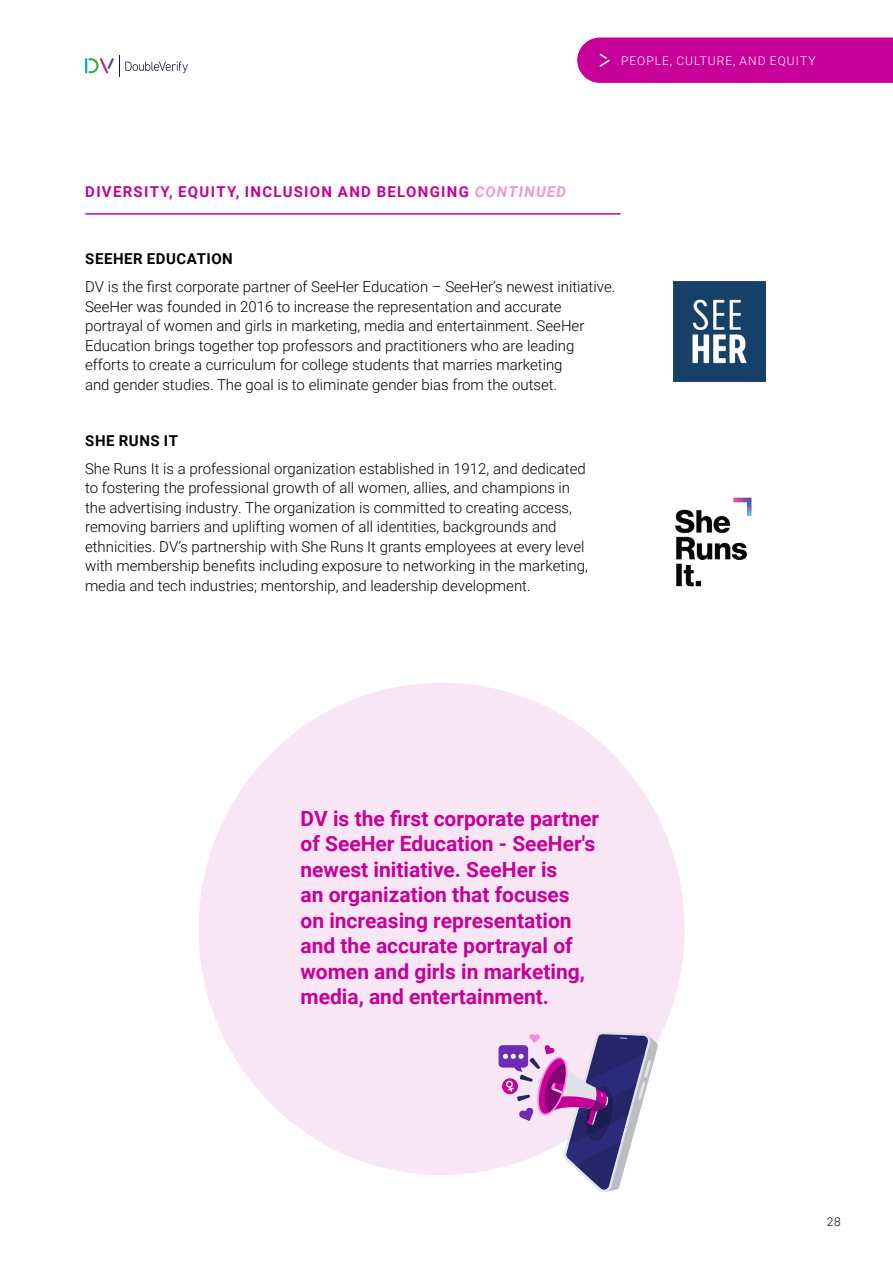
<style>
.page{position:relative;width:893px;height:1263px;background:#fff}
.page>*{position:absolute;margin:0;border:0;box-sizing:border-box;transform-origin:0 0}
.t1{font:700 21px/25.5px "Roboto";color:#c70099}
.t2{font:300 15px/19.5px "Roboto";color:#000}
.t3{font:700 15px "Roboto";letter-spacing:.085em;color:#c70099}
.t4{font:700 15px "Roboto";letter-spacing:.035em;color:#000}
.t5{font:300 12px "Roboto";letter-spacing:.085em;color:#fff}
.t6{font:300 12px "Roboto";color:#000}
.s1{font-style:italic;color:#e999d6}
</style>
<div class="page">
<svg style="left:85px;top:55px;width:103px;height:22px"></svg>
<div style="left:577px;top:38px;width:316px;height:45px;background:#c70099"></div>
<hr style="left:86px;top:213px;width:534px;height:2px;background:#c70099">
<img style="left:675px;top:497px;width:77px;height:90px">
<div style="left:199px;top:683px;width:486px;height:492px;background:#f9e6f5;border-radius:50%"></div>
<img style="left:674px;top:281px;width:92px;height:101px">
<svg style="left:499px;top:1032px;width:159px;height:160px"></svg>
<p class="t5" style="left:621px;top:52px;width:196px">PEOPLE, CULTURE, AND EQUITY</p>
<p class="t3" style="left:85px;top:181px;width:482px">DIVERSITY, EQUITY, INCLUSION AND BELONGING <span class="s1">CONTINUED</span></p>
<p class="t4" style="left:85px;top:248px;width:149px">SEEHER EDUCATION</p>
<p class="t2" style="left:85px;top:277px;width:532px">DV is the first corporate partner of SeeHer Education – SeeHer’s newest initiative.<br>SeeHer was founded in 2016 to increase the representation and accurate portrayal of women and girls in marketing, media and entertainment. SeeHer Education brings together top professors and practitioners who are leading efforts to create a curriculum for college students that marries marketing<br>and gender studies. The goal is to eliminate gender bias from the outset.</p>
<p class="t4" style="left:85px;top:430px;width:94px">SHE RUNS IT</p>
<p class="t2" style="left:85px;top:458px;width:504px">She Runs It is a professional organization established in 1912, and dedicated to fostering the professional growth of all women, allies, and champions in the advertising industry. The organization is committed to creating access, removing barriers and uplifting women of all identities, backgrounds and ethnicities. DV’s partnership with She Runs It grants employees at every level with membership benefits including exposure to networking in the marketing, media and tech industries; mentorship, and leadership development.</p>
<p class="t1" style="left:300px;top:805px;width:300px">DV is the first corporate partner of SeeHer Education - SeeHer's newest initiative. SeeHer is<br>an organization that focuses<br>on increasing representation and the accurate portrayal of women and girls in marketing, media, and entertainment.</p>
<p class="t6" style="left:827px;top:1213px;width:15px">28</p>
</div>
